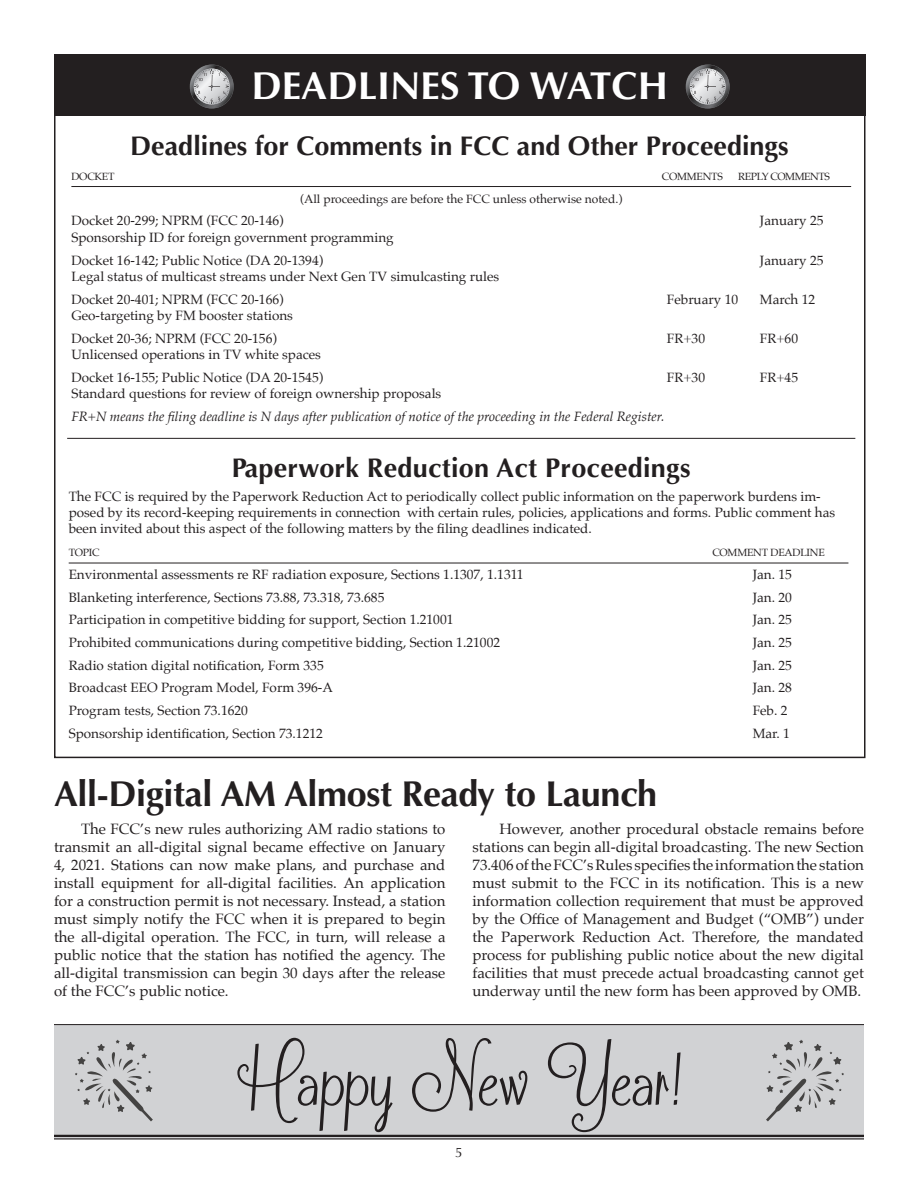
<style>
.page{position:relative;width:918px;height:1188px;background:#fff}
.page>*{position:absolute;margin:0;border:0;box-sizing:border-box;transform-origin:0 0}
.t1{font:78px "Frostingfor Breakfast";color:#231f20}
.t2{font:700 39px "Optima";color:#fff}
.t3{font:700 36px "Optima";letter-spacing:-.01em;color:#231f20}
.t4{font:700 27px "Optima";color:#231f20}
.Bullets{font:15px/18px "Palatino";color:#231f20;text-align:justify}
.t5{font:13.5px/16.2px "Palatino";color:#231f20}
.t6{font:italic 13.5px "Palatino";color:#231f20}
.t7{font:13.5px "Optima";color:#231f20}
.t8{font:12px "Palatino";color:#231f20}
.t9{font:10.5px "Palatino";letter-spacing:-.02em;color:#231f20}
.t10{font:10.5px "Palatino";letter-spacing:-.04em;color:#231f20}
</style>
<div class="page">
<div style="left:55px;top:1024px;width:809px;height:115px;background:#d1d2d4"></div>
<div style="left:54px;top:54px;width:812px;height:61px;background:#231f20"></div>
<hr style="left:54px;top:1135px;width:810px;height:2px;background:#231f20">
<hr style="left:54px;top:1138px;width:810px;height:1px;background:#231f20">
<svg style="left:190px;top:64px;width:44px;height:45px"></svg>
<svg style="left:190px;top:65px;width:44px;height:43px"></svg>
<svg style="left:686px;top:64px;width:44px;height:45px"></svg>
<svg style="left:686px;top:65px;width:43px;height:43px"></svg>
<hr style="left:69px;top:563px;width:779px;height:1px;background:#231f20">
<hr style="left:71px;top:186px;width:780px;height:1px;background:#231f20">
<hr style="left:67px;top:438px;width:788px;height:1px;background:#231f20">
<hr style="left:54px;top:1024px;width:810px;height:1px;background:#231f20">
<svg style="left:766px;top:1040px;width:78px;height:81px"></svg>
<svg style="left:75px;top:1040px;width:78px;height:81px"></svg>
<p class="t2" style="left:251px;top:63px;width:418px">DEADLINES TO WATCH</p>
<p class="t4" style="left:130px;top:130px;width:660px">Deadlines for Comments in FCC and Other Proceedings</p>
<p class="t9" style="left:71px;top:167px;width:45px">DOCKET</p>
<p class="t9" style="left:662px;top:167px;width:63px">COMMENTS</p>
<p class="t10" style="left:738px;top:167px;width:93px">REPLY COMMENTS</p>
<p class="t8" style="left:300px;top:188px;width:324px">(All proceedings are before the FCC unless otherwise noted.)</p>
<p class="t5" style="left:71px;top:213px;width:214px">Docket 20-299; NPRM (FCC 20-146)</p>
<p class="t5" style="left:760px;top:213px;width:65px">January 25</p>
<p class="t5" style="left:71px;top:229px;width:324px">Sponsorship ID for foreign government programming</p>
<p class="t5" style="left:71px;top:252px;width:253px">Docket 16-142; Public Notice (DA 20-1394)</p>
<p class="t5" style="left:760px;top:252px;width:65px">January 25</p>
<p class="t5" style="left:71px;top:268px;width:429px">Legal status of multicast streams under Next Gen TV simulcasting rules</p>
<p class="t5" style="left:71px;top:291px;width:214px">Docket 20-401; NPRM (FCC 20-166)</p>
<p class="t5" style="left:667px;top:291px;width:73px">February 10</p>
<p class="t5" style="left:760px;top:291px;width:57px">March 12</p>
<p class="t5" style="left:71px;top:307px;width:223px">Geo-targeting by FM booster stations</p>
<p class="t5" style="left:71px;top:330px;width:207px">Docket 20-36; NPRM (FCC 20-156)</p>
<p class="t5" style="left:667px;top:330px;width:40px">FR+30</p>
<p class="t5" style="left:760px;top:330px;width:40px">FR+60</p>
<p class="t5" style="left:71px;top:346px;width:251px">Unlicensed operations in TV white spaces</p>
<p class="t5" style="left:71px;top:369px;width:253px">Docket 16-155; Public Notice (DA 20-1545)</p>
<p class="t5" style="left:667px;top:369px;width:40px">FR+30</p>
<p class="t5" style="left:760px;top:369px;width:40px">FR+45</p>
<p class="t5" style="left:71px;top:386px;width:371px">Standard questions for review of foreign ownership proposals</p>
<p class="t6" style="left:71px;top:405px;width:595px">FR+N means the filing deadline is N days after publication of notice of the proceeding in the Federal Register.</p>
<p class="t4" style="left:232px;top:452px;width:460px">Paperwork Reduction Act Proceedings</p>
<p class="t5" style="left:69px;top:488px;width:768px">The FCC is required by the Paperwork Reduction Act to periodically collect public information on the paperwork burdens im&shy;posed by its record-keeping requirements in connection with certain rules, policies, applications and forms. Public comment has been invited about this aspect of the following matters by the filing deadlines indicated.</p>
<p class="t9" style="left:69px;top:544px;width:32px">TOPIC</p>
<p class="t9" style="left:712px;top:544px;width:114px">COMMENT DEADLINE</p>
<p class="t5" style="left:69px;top:566px;width:456px">Environmental assessments re RF radiation exposure, Sections 1.1307, 1.1311</p>
<p class="t5" style="left:753px;top:566px;width:41px">Jan. 15</p>
<p class="t5" style="left:69px;top:589px;width:317px">Blanketing interference, Sections 73.88, 73.318, 73.685</p>
<p class="t5" style="left:753px;top:589px;width:41px">Jan. 20</p>
<p class="t5" style="left:69px;top:612px;width:386px">Participation in competitive bidding for support, Section 1.21001</p>
<p class="t5" style="left:753px;top:612px;width:41px">Jan. 25</p>
<p class="t5" style="left:69px;top:634px;width:433px">Prohibited communications during competitive bidding, Section 1.21002</p>
<p class="t5" style="left:753px;top:634px;width:41px">Jan. 25</p>
<p class="t5" style="left:69px;top:657px;width:257px">Radio station digital notification, Form 335</p>
<p class="t5" style="left:753px;top:657px;width:41px">Jan. 25</p>
<p class="t5" style="left:69px;top:680px;width:266px">Broadcast EEO Program Model, Form 396-A</p>
<p class="t5" style="left:753px;top:680px;width:41px">Jan. 28</p>
<p class="t5" style="left:69px;top:702px;width:181px">Program tests, Section 73.1620</p>
<p class="t5" style="left:753px;top:702px;width:36px">Feb. 2</p>
<p class="t5" style="left:69px;top:725px;width:256px">Sponsorship identification, Section 73.1212</p>
<p class="t5" style="left:753px;top:725px;width:39px">Mar. 1</p>
<p class="t3" style="left:54px;top:773px;width:605px">All-Digital AM Almost Ready to Launch</p>
<p class="Bullets" style="left:54px;top:820px;width:393px;text-indent:27px">The FCC’s new rules authorizing AM radio stations to transmit an all-digital signal became effective on January 4, 2021. Stations can now make plans, and purchase and install equipment for all-digital facilities. An application for a construction permit is not necessary. Instead, a station must simply notify the FCC when it is prepared to begin the all-digital operation. The FCC, in turn, will release a public notice that the station has notified the agency. The all-digital transmission can begin 30 days after the release of the FCC’s public notice.</p>
<p class="Bullets" style="left:472px;top:820px;width:393px;text-indent:27px">However, another procedural obstacle remains before stations can begin all-digital broadcasting. The new Section 73.406oftheFCC’sRules specifies the informationthe station must submit to the FCC in its notification. This is a new information collection requirement that must be approved by the Office of Management and Budget (“OMB”) under the Paperwork Reduction Act. Therefore, the mandated process for publishing public notice about the new digital facilities that must precede actual broadcasting cannot get underway until the new form has been approved by OMB.</p>
<p class="t1" style="left:237px;top:1021px;width:449px">Happy New Year!</p>
<p class="t7" style="left:455px;top:1144px;width:9px">5</p>
</div>
